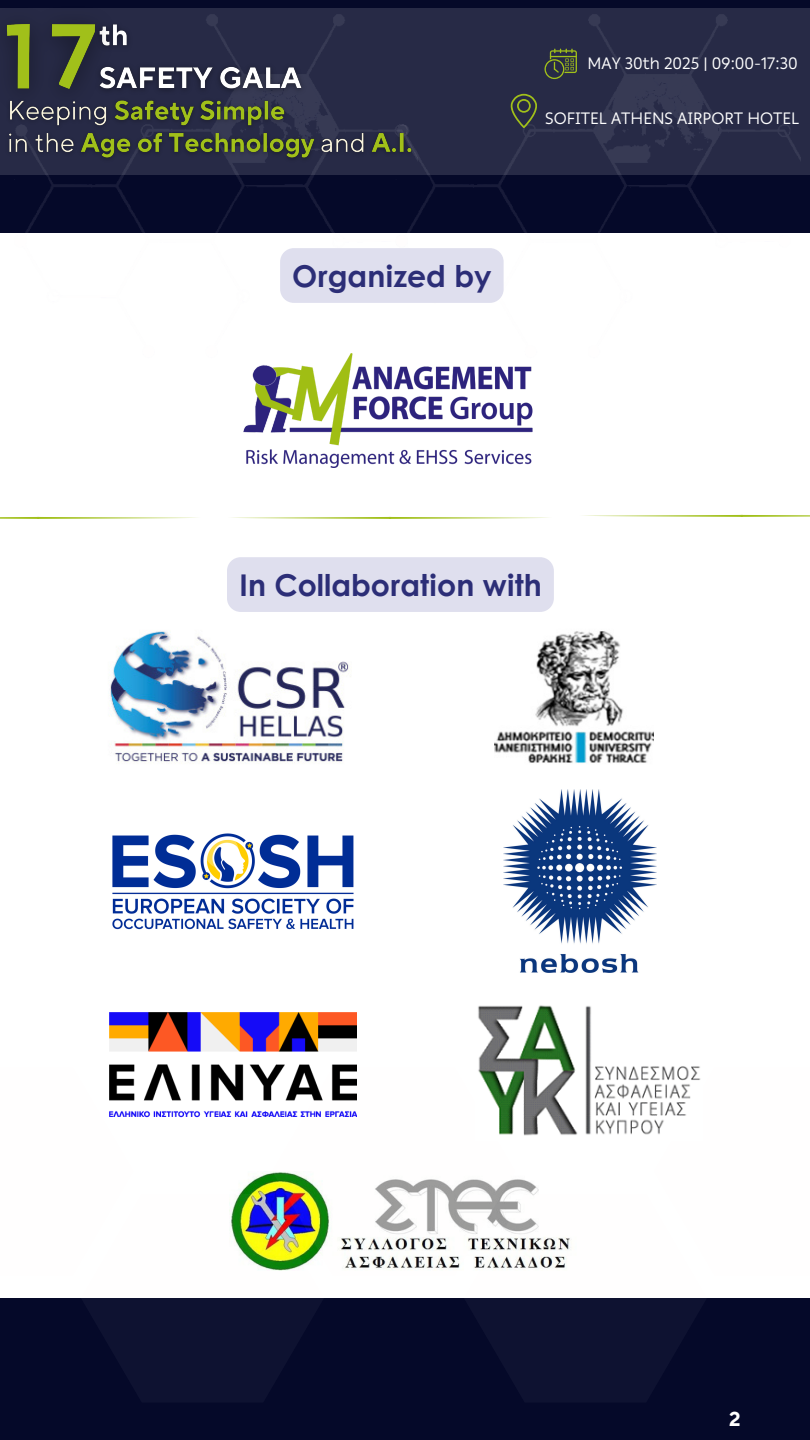
<style>
.page{position:relative;width:810px;height:1440px;background:#050929}
.page>*{position:absolute;margin:0;border:0;box-sizing:border-box;transform-origin:0 0}
.t1{font:700 30px "Century Gothic";color:#2c2e77}
.t2{font:700 20px "TT Norms Pro";color:#fff}
.t3{font:16.4px "Ping HL";color:#fff}
</style>
<div class="page">
<div style="left:0;top:234px;width:810px;height:1064px;background:#fff"></div>
<img style="left:418px;top:175px;width:382px;height:59px">
<img style="left:0;top:175px;width:418px;height:59px">
<svg style="left:0;top:8px;width:810px;height:167px;background:#282b47"></svg>
<svg style="left:545px;top:49px;width:32px;height:30px"></svg>
<svg style="left:511px;top:94px;width:26px;height:34px"></svg>
<img style="left:243px;top:353px;width:289px;height:114px">
<img style="left:494px;top:631px;width:160px;height:132px">
<img style="left:110px;top:631px;width:241px;height:133px">
<img style="left:112px;top:833px;width:242px;height:97px">
<img style="left:239px;top:1171px;width:300px;height:23px">
<img style="left:229px;top:1194px;width:43px;height:76px">
<img style="left:272px;top:1171px;width:243px;height:100px">
<svg style="left:464px;top:1194px;width:106px;height:77px"></svg>
<svg style="left:0;top:517px;width:197px;height:2px"></svg>
<svg style="left:232px;top:517px;width:317px;height:2px"></svg>
<svg style="left:583px;top:515px;width:227px;height:2px"></svg>
<img style="left:478px;top:1005px;width:223px;height:131px">
<img style="left:110px;top:1012px;width:247px;height:106px">
<img style="left:503px;top:790px;width:153px;height:183px">
<img style="left:127px;top:16px;width:184px;height:79px">
<img style="left:0;top:8px;width:127px;height:117px">
<img style="left:3px;top:95px;width:415px;height:71px">
<div style="left:280px;top:248px;width:224px;height:55px;background:#dfdfee;border-radius:14px"></div>
<div style="left:227px;top:557px;width:327px;height:55px;background:#dfdfee;border-radius:14px"></div>
<p class="t3" style="left:587px;top:54px;width:212px">MAY 30th 2025 | 09:00-17:30</p>
<p class="t3" style="left:545px;top:108px;width:255px">SOFITEL ATHENS AIRPORT HOTEL</p>
<p class="t1" style="left:292px;top:253px;width:201px">Organized by</p>
<h2 class="t1" style="left:239px;top:563px;width:304px">In Collaboration with</h2>
<p class="t2" style="left:729px;top:1407px;width:13px">2</p>
</div>
